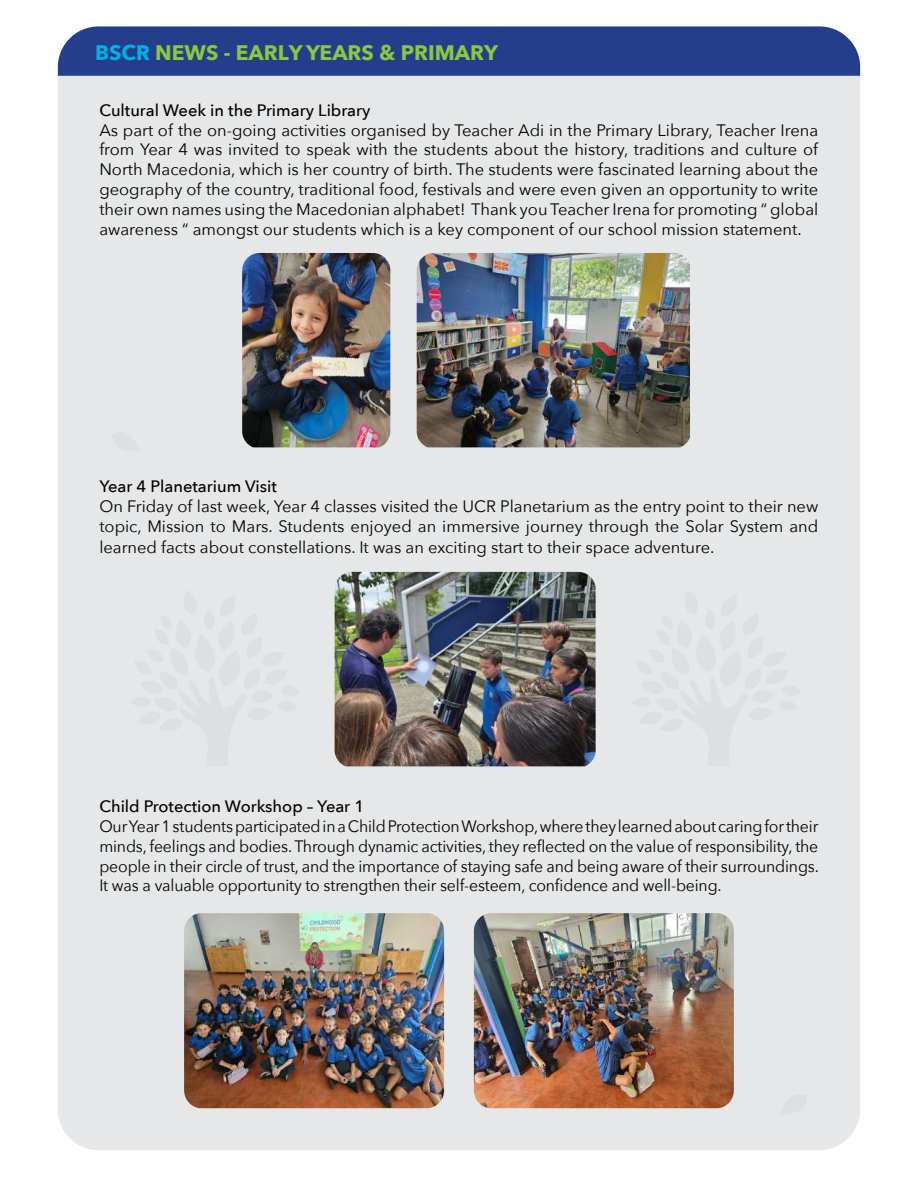
<style>
.page{position:relative;width:918px;height:1188px;background:#fff}
.page>*{position:absolute;margin:0;border:0;box-sizing:border-box;transform-origin:0 0}
.t1{font:700 21px "Avenir Next";color:#8dc63f}
.t2{font:16.5px/19.8px "Avenir Next";color:#000;text-align:justify}
.t3{font:16.5px/19.8px "Avenir Next";color:#000;text-align:justify;scale:.96 1}
.t4{font:500 16.5px "Avenir Next";color:#000}
.s1{color:#00b1e9}
</style>
<div class="page">
<div style="left:58px;top:76px;width:802px;height:1074px;background:#e6e7e8"></div>
<div style="left:58px;top:26px;width:802px;height:50px;background:#243e8c"></div>
<svg style="left:781px;top:1089px;width:27px;height:26px"></svg>
<svg style="left:111px;top:429px;width:28px;height:28px"></svg>
<div style="left:631px;top:590px;width:170px;height:175px;background:#e6e7e8"></div>
<div style="left:130px;top:590px;width:170px;height:175px;background:#e6e7e8"></div>
<img style="left:335px;top:572px;width:261px;height:194px">
<img style="left:184px;top:913px;width:260px;height:195px">
<img style="left:474px;top:913px;width:260px;height:195px">
<img style="left:242px;top:253px;width:148px;height:194px">
<img style="left:417px;top:253px;width:273px;height:194px">
<p class="t1" style="left:95px;top:34px;width:405px"><span class="s1">BSCR</span> NEWS - EARLY YEARS &amp; PRIMARY</p>
<p class="t4" style="left:99px;top:96px;width:273px">Cultural Week in the Primary Library</p>
<p class="t2" style="left:99px;top:119px;width:721px">As part of the on-going activities organised by Teacher Adi in the Primary Library, Teacher Irena from Year 4 was invited to speak with the students about the history, traditions and culture of North Macedonia, which is her country of birth. The students were fascinated learning about the geography of the country, traditional food, festivals and were even given an opportunity to write their own names using the Macedonian alphabet! Thank you Teacher Irena for promoting “ global awareness “ amongst our students which is a key component of our school mission statement.</p>
<p class="t4" style="left:99px;top:472px;width:179px">Year 4 Planetarium Visit</p>
<p class="t2" style="left:99px;top:496px;width:721px">On Friday of last week, Year 4 classes visited the UCR Planetarium as the entry point to their new topic, Mission to Mars. Students enjoyed an immersive journey through the Solar System and</p>
<p class="t2" style="left:99px;top:537px;width:617px">learned facts about constellations. It was an exciting start to their space adventure.</p>
<p class="t4" style="left:99px;top:792px;width:266px">Child Protection Workshop – Year 1</p>
<p class="t3" style="left:99px;top:816px;width:751px">Our Year 1 students participated in a Child Protection Workshop, where they learned about caring for their minds, feelings and bodies. Through dynamic activities, they reflected on the value of responsibility, the people in their circle of trust, and the importance of staying safe and being aware of their surroundings.<br>It was a valuable opportunity to strengthen their self-esteem, confidence and well-being.</p>
</div>
